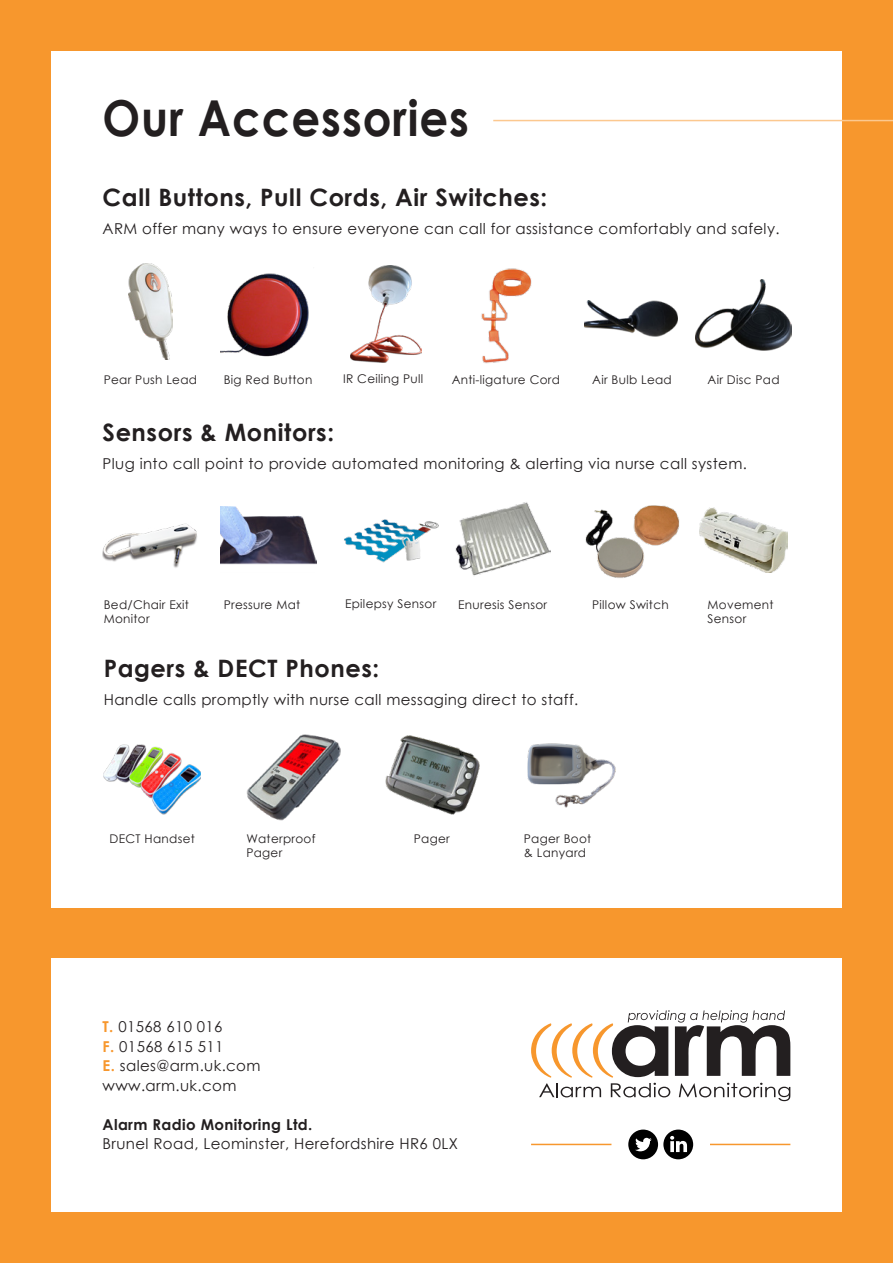
<style>
.page{position:relative;width:893px;height:1263px;background:#f7972d}
.page>*{position:absolute;margin:0;border:0;box-sizing:border-box;transform-origin:0 0}
.Main_Titles{font:700 49.5px "Century Gothic";letter-spacing:.02em;color:#231f20;scale:.91 1}
.Headings{font:700 24px "Century Gothic";letter-spacing:.025em;color:#231f20}
.Headings-2{font:15px "Century Gothic";letter-spacing:.025em;color:#231f20}
.Body{font:15px "Century Gothic";letter-spacing:.025em;color:#231f20}
.Body-2{font:700 15px "Century Gothic";letter-spacing:.025em;color:#231f20}
.Body-3{font:12px/14.4px "Century Gothic";letter-spacing:.025em;color:#231f20}
.s1{font-weight:700;color:#f7972d}
</style>
<div class="page">
<div style="left:51px;top:51px;width:791px;height:856px;background:#fff"></div>
<div style="left:51px;top:959px;width:791px;height:253px;background:#fff"></div>
<svg style="left:628px;top:1129px;width:65px;height:30px"></svg>
<hr style="left:531px;top:1144px;width:80px;height:1px;background:#f7972d">
<hr style="left:710px;top:1144px;width:80px;height:1px;background:#f7972d">
<img style="left:220px;top:273px;width:89px;height:84px">
<img style="left:351px;top:266px;width:70px;height:96px">
<img style="left:129px;top:263px;width:43px;height:96px">
<img style="left:584px;top:300px;width:93px;height:37px">
<img style="left:481px;top:268px;width:51px;height:95px">
<img style="left:696px;top:280px;width:95px;height:71px">
<img style="left:220px;top:506px;width:96px;height:59px">
<img style="left:103px;top:523px;width:94px;height:45px">
<img style="left:344px;top:519px;width:94px;height:44px">
<img style="left:700px;top:507px;width:87px;height:65px">
<img style="left:104px;top:745px;width:97px;height:69px">
<img style="left:527px;top:743px;width:89px;height:65px">
<img style="left:385px;top:735px;width:95px;height:80px">
<img style="left:246px;top:734px;width:95px;height:86px">
<img style="left:455px;top:502px;width:95px;height:74px">
<img style="left:585px;top:505px;width:95px;height:73px">
<hr style="left:493px;top:120px;width:400px;height:1px;background:#fcc88f">
<svg style="left:531px;top:1010px;width:259px;height:91px"></svg>
<p class="Main_Titles" style="left:103px;top:81px;width:404px">Our Accessories</p>
<p class="Headings" style="left:103px;top:179px;width:446px">Call Buttons, Pull Cords, Air Switches:</p>
<p class="Headings-2" style="left:103px;top:218px;width:678px">ARM offer many ways to ensure everyone can call for assistance comfortably and safely.</p>
<p class="Body-3" style="left:104px;top:372px;width:95px">Pear Push Lead</p>
<p class="Body-3" style="left:224px;top:372px;width:90px">Big Red Button</p>
<p class="Body-3" style="left:343px;top:372px;width:82px">IR Ceiling Pull</p>
<p class="Body-3" style="left:452px;top:372px;width:110px">Anti-ligature Cord</p>
<p class="Body-3" style="left:592px;top:372px;width:81px">Air Bulb Lead</p>
<p class="Body-3" style="left:708px;top:372px;width:74px">Air Disc Pad</p>
<p class="Headings" style="left:103px;top:414px;width:233px">Sensors &amp; Monitors:</p>
<p class="Headings-2" style="left:103px;top:453px;width:646px">Plug into call point to provide automated monitoring &amp; alerting via nurse call system.</p>
<p class="Body-3" style="left:104px;top:597px;width:87px">Bed/Chair Exit</p>
<p class="Body-3" style="left:224px;top:597px;width:78px">Pressure Mat</p>
<p class="Body-3" style="left:345px;top:596px;width:93px">Epilepsy Sensor</p>
<p class="Body-3" style="left:104px;top:611px;width:47px">Monitor</p>
<p class="Body-3" style="left:458px;top:597px;width:90px">Enuresis Sensor</p>
<p class="Body-3" style="left:592px;top:597px;width:78px">Pillow Switch</p>
<p class="Body-3" style="left:708px;top:597px;width:67px">Movement<br>Sensor</p>
<p class="Headings" style="left:104px;top:650px;width:277px">Pagers &amp; DECT Phones:</p>
<p class="Headings-2" style="left:104px;top:689px;width:476px">Handle calls promptly with nurse call messaging direct to staff.</p>
<p class="Body-3" style="left:110px;top:831px;width:87px">DECT Handset</p>
<p class="Body-3" style="left:246px;top:831px;width:71px">Waterproof<br>Pager</p>
<p class="Body-3" style="left:414px;top:831px;width:37px">Pager</p>
<p class="Body-3" style="left:524px;top:831px;width:69px">Pager Boot &amp; Lanyard</p>
<p class="Body" style="left:103px;top:1016px;width:122px"><span class="s1">T.</span> 01568 610 016</p>
<p class="Body" style="left:103px;top:1036px;width:122px"><span class="s1">F.</span> 01568 615 511</p>
<p class="Body" style="left:103px;top:1055px;width:159px"><span class="s1">E.</span> sales@arm.uk.com</p>
<p class="Body" style="left:103px;top:1075px;width:135px">www.arm.uk.com</p>
<p class="Body-2" style="left:103px;top:1113px;width:211px">Alarm Radio Monitoring Ltd.</p>
<p class="Body" style="left:103px;top:1133px;width:357px">Brunel Road, Leominster, Herefordshire HR6 0LX</p>
</div>
